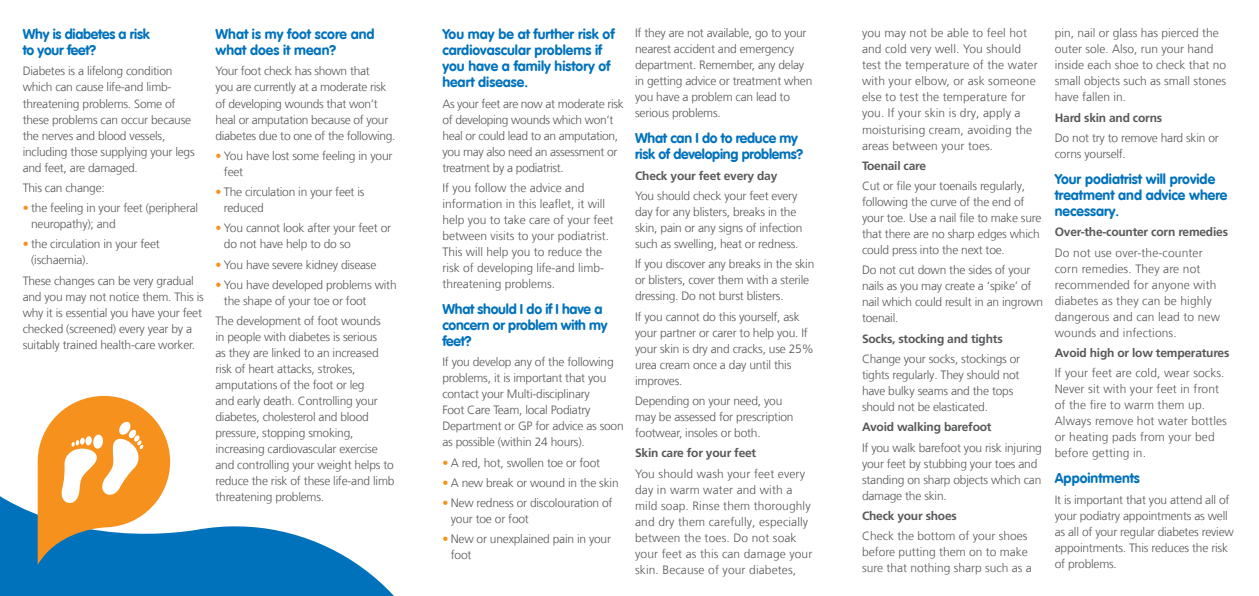
<style>
.page{position:relative;width:1259px;height:596px;background:#fff}
.page>*{position:absolute;margin:0;border:0;box-sizing:border-box;transform-origin:0 0}
.t1{font:700 14px/16px "VAG Rounded LT Com";color:#0072bc}
.t2{font:700 14px/16px "VAG Rounded LT Com";letter-spacing:-.02em;color:#0072bc}
.Body{font:300 12px/16px "Frutiger LT Com";letter-spacing:-.02em;color:#57585a}
.Body-2{font:300 12px/16px "Frutiger LT Com";letter-spacing:.01em;color:#57585a}
.Body-3{font:300 12px/16px "Frutiger LT Com";color:#57585a}
.Body-4{font:700 12px "Frutiger LT Com";letter-spacing:-.02em;color:#57585a}
.s1{font-family:"VAG Rounded LT Com";font-weight:100;color:#f6911e}
</style>
<div class="page">
<svg style="left:0;top:456px;width:393px;height:139px"></svg>
<svg style="left:38px;top:395px;width:132px;height:169px"></svg>
<p class="t2" style="left:23px;top:26px;width:129px">Why is diabetes a risk to your feet?</p>
<p class="Body" style="left:23px;top:63px;width:174px">Diabetes is a lifelong condition which can cause life-and limb&shy;threatening problems. Some of these problems can occur because the nerves and blood vessels, including those supplying your legs and feet, are damaged.</p>
<p class="Body" style="left:23px;top:179px;width:84px">This can change:</p>
<p class="Body" style="left:31px;top:200px;width:169px;text-indent:-8px"><span class="s1">•</span> the feeling in your feet (peripheral neuropathy); and</p>
<p class="Body" style="left:31px;top:236px;width:130px;text-indent:-8px"><span class="s1">•</span> the circulation in your feet (ischaemia).</p>
<p class="Body" style="left:23px;top:272px;width:183px">These changes can be very gradual and you may not notice them. This is why it is essential you have your feet checked (screened) every year by a suitably trained health-care worker.</p>
<p class="t1" style="left:215px;top:26px;width:161px">What is my foot score and what does it mean?</p>
<p class="Body" style="left:215px;top:63px;width:181px">Your foot check has shown that<br>you are currently at a moderate risk of developing wounds that won’t heal or amputation because of your diabetes due to one of the following.</p>
<p class="Body" style="left:224px;top:147px;width:170px;text-indent:-8px"><span class="s1">•</span> You have lost some feeling in your feet</p>
<p class="Body" style="left:224px;top:184px;width:142px;text-indent:-8px"><span class="s1">•</span> The circulation in your feet is reduced</p>
<p class="Body" style="left:224px;top:220px;width:169px;text-indent:-8px"><span class="s1">•</span> You cannot look after your feet or do not have help to do so</p>
<p class="Body" style="left:215px;top:256px;width:162px"><span class="s1">•</span> You have severe kidney disease</p>
<p class="Body" style="left:224px;top:276px;width:174px;text-indent:-8px"><span class="s1">•</span> You have developed problems with the shape of your toe or foot</p>
<p class="Body" style="left:215px;top:313px;width:180px">The development of foot wounds<br>in people with diabetes is serious<br>as they are linked to an increased risk of heart attacks, strokes, amputations of the foot or leg<br>and early death. Controlling your diabetes, cholesterol and blood pressure, stopping smoking, increasing cardiovascular exercise and controlling your weight helps to reduce the risk of these life-and limb threatening problems.</p>
<p class="t1" style="left:442px;top:26px;width:174px">You may be at further risk of cardiovascular problems if you have a family history of heart disease.</p>
<p class="Body" style="left:442px;top:95px;width:183px">As your feet are now at moderate risk of developing wounds which won’t heal or could lead to an amputation, you may also need an assessment or treatment by a podiatrist.</p>
<p class="Body-3" style="left:442px;top:179px;width:173px">If you follow the advice and information in this leaflet, it will help you to take care of your feet between visits to your podiatrist.<br>This will help you to reduce the risk of developing life-and limb&shy;threatening problems.</p>
<p class="t2" style="left:442px;top:301px;width:167px">What should I do if I have a concern or problem with my feet?</p>
<p class="Body" style="left:442px;top:354px;width:183px">If you develop any of the following problems, it is important that you contact your Multi-disciplinary<br>Foot Care Team, local Podiatry Department or GP for advice as soon as possible (within 24 hours).</p>
<p class="Body" style="left:442px;top:454px;width:159px"><span class="s1">•</span> A red, hot, swollen toe or foot</p>
<p class="Body" style="left:442px;top:474px;width:178px"><span class="s1">•</span> A new break or wound in the skin</p>
<p class="Body" style="left:451px;top:494px;width:163px;text-indent:-8px"><span class="s1">•</span> New redness or discolouration of your toe or foot</p>
<p class="Body" style="left:451px;top:531px;width:162px;text-indent:-8px"><span class="s1">•</span> New or unexplained pain in your foot</p>
<p class="Body" style="left:635px;top:25px;width:179px">If they are not available, go to your nearest accident and emergency department. Remember, any delay in getting advice or treatment when you have a problem can lead to serious problems.</p>
<p class="t2" style="left:635px;top:131px;width:170px">What can I do to reduce my risk of developing problems?</p>
<p class="Body-4" style="left:635px;top:168px;width:144px">Check your feet every day</p>
<p class="Body" style="left:635px;top:188px;width:169px">You should check your feet every day for any blisters, breaks in the skin, pain or any signs of infection such as swelling, heat or redness.</p>
<p class="Body" style="left:635px;top:256px;width:181px">If you discover any breaks in the skin or blisters, cover them with a sterile dressing. Do not burst blisters.</p>
<p class="Body" style="left:635px;top:308px;width:180px">If you cannot do this yourself, ask your partner or carer to help you. If your skin is dry and cracks, use 25% urea cream once a day until this improves.</p>
<p class="Body" style="left:635px;top:392px;width:160px">Depending on your need, you may be assessed for prescription footwear, insoles or both.</p>
<p class="Body-4" style="left:635px;top:445px;width:123px">Skin care for your feet</p>
<p class="Body-2" style="left:635px;top:465px;width:179px">You should wash your feet every day in warm water and with a mild soap. Rinse them thoroughly and dry them carefully, especially between the toes. Do not soak your feet as this can damage your skin. Because of your diabetes,</p>
<p class="Body-2" style="left:862px;top:25px;width:177px">you may not be able to feel hot and cold very well. You should test the temperature of the water with your elbow, or ask someone else to test the temperature for you. If your skin is dry, apply a moisturising cream, avoiding the areas between your toes.</p>
<p class="Body-4" style="left:862px;top:158px;width:66px">Toenail care</p>
<p class="Body" style="left:862px;top:178px;width:181px">Cut or file your toenails regularly, following the curve of the end of your toe. Use a nail file to make sure that there are no sharp edges which could press into the next toe.</p>
<p class="Body" style="left:862px;top:262px;width:183px">Do not cut down the sides of your nails as you may create a ‘spike’ of nail which could result in an ingrown toenail.</p>
<p class="Body-4" style="left:862px;top:331px;width:142px">Socks, stocking and tights</p>
<p class="Body" style="left:862px;top:350px;width:160px">Change your socks, stockings or tights regularly. They should not have bulky seams and the tops should not be elasticated.</p>
<p class="Body-4" style="left:862px;top:419px;width:131px">Avoid walking barefoot</p>
<p class="Body" style="left:862px;top:439px;width:181px">If you walk barefoot you risk injuring your feet by stubbing your toes and standing on sharp objects which can damage the skin.</p>
<p class="Body-4" style="left:862px;top:508px;width:96px">Check your shoes</p>
<p class="Body-3" style="left:862px;top:527px;width:171px">Check the bottom of your shoes before putting them on to make sure that nothing sharp such as a</p>
<p class="Body-3" style="left:1054px;top:25px;width:173px">pin, nail or glass has pierced the outer sole. Also, run your hand inside each shoe to check that no small objects such as small stones have fallen in.</p>
<p class="Body-4" style="left:1054px;top:110px;width:109px">Hard skin and corns</p>
<p class="Body" style="left:1054px;top:130px;width:166px">Do not try to remove hard skin or corns yourself.</p>
<p class="t1" style="left:1054px;top:171px;width:174px">Your podiatrist will provide treatment and advice where necessary.</p>
<p class="Body-4" style="left:1054px;top:224px;width:175px">Over-the-counter corn remedies</p>
<p class="Body-2" style="left:1054px;top:244px;width:167px">Do not use over-the-counter corn remedies. They are not recommended for anyone with diabetes as they can be highly dangerous and can lead to new wounds and infections.</p>
<p class="Body-4" style="left:1054px;top:345px;width:176px">Avoid high or low temperatures</p>
<p class="Body-2" style="left:1054px;top:365px;width:174px">If your feet are cold, wear socks.<br>Never sit with your feet in front of the fire to warm them up.<br>Always remove hot water bottles or heating pads from your bed before getting in.</p>
<p class="t1" style="left:1054px;top:470px;width:87px">Appointments</p>
<p class="Body" style="left:1054px;top:491px;width:180px">It is important that you attend all of your podiatry appointments as well as all of your regular diabetes review appointments. This reduces the risk of problems.</p>
</div>
